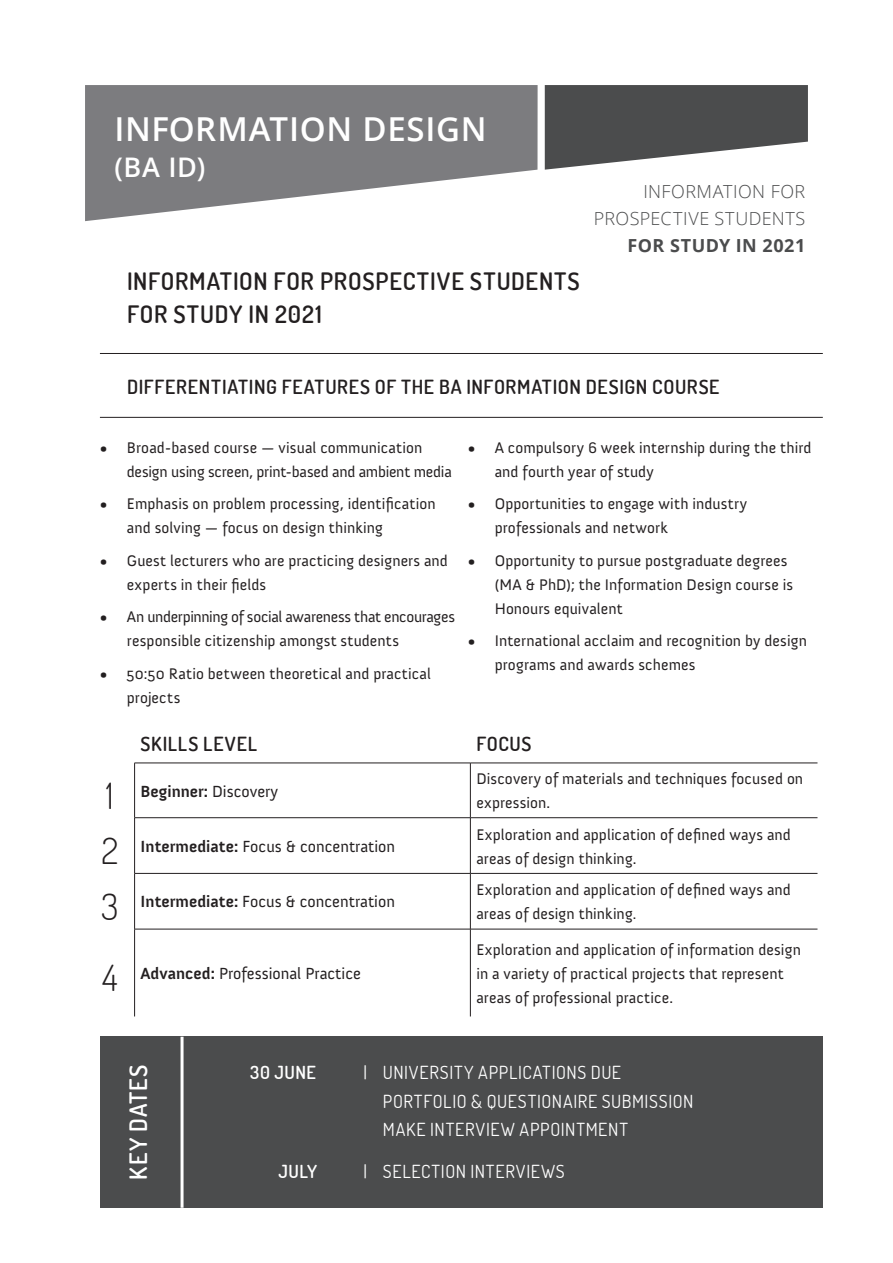
<style>
.page{position:relative;width:893px;height:1263px;background:#fff}
.page>*{position:absolute;margin:0;border:0;box-sizing:border-box;transform-origin:0 0}
.t1{font:300 36px "Terminal Dosis";color:#231f20}
.t2{font:600 33px "Open Sans";letter-spacing:.02em;color:#fff}
.t3{font:600 27px "Open Sans";color:#fff}
.t4{font:600 24px/33px "Terminal Dosis";letter-spacing:.035em;color:#231f20}
.t5{font:600 24px "Terminal Dosis";letter-spacing:.045em;color:#fff}
.t6{font:600 19.5px "Terminal Dosis";letter-spacing:.035em;color:#231f20}
.t7{font:18px "Terminal Dosis";letter-spacing:.045em;color:#fff}
.t8{font:300 18px/27px "Open Sans";letter-spacing:.02em;color:#4b4c4d;text-align:right}
.t9{font:600 18px "Terminal Dosis";letter-spacing:.025em;color:#fff}
.t10{font:16.5px "Anivers";color:#231f20}
.t11{font:700 16.5px "Anivers";color:#231f20}
.t12{font:15.75px/24px "Anivers";letter-spacing:.005em;color:#231f20}
.s1{font-weight:700}
.s2{font-weight:400}
.s3{font-size:15px}
</style>
<div class="page">
<svg style="left:85px;top:85px;width:453px;height:136px;fill:#7c7c7f"></svg>
<hr style="left:134px;top:763px;width:1px;height:54px;background:#231f20">
<hr style="left:470px;top:763px;width:1px;height:54px;background:#231f20">
<hr style="left:134px;top:817px;width:336px;height:1px;background:#231f20">
<hr style="left:134px;top:818px;width:1px;height:55px;background:#231f20">
<hr style="left:470px;top:817px;width:347px;height:1px;background:#231f20">
<hr style="left:470px;top:818px;width:1px;height:55px;background:#231f20">
<hr style="left:134px;top:873px;width:336px;height:1px;background:#231f20">
<hr style="left:470px;top:873px;width:347px;height:1px;background:#231f20">
<hr style="left:134px;top:873px;width:1px;height:56px;background:#231f20">
<hr style="left:470px;top:873px;width:1px;height:56px;background:#231f20">
<hr style="left:134px;top:929px;width:336px;height:1px;background:#231f20">
<hr style="left:134px;top:929px;width:1px;height:87px;background:#231f20">
<hr style="left:470px;top:929px;width:347px;height:1px;background:#231f20">
<hr style="left:470px;top:929px;width:1px;height:87px;background:#231f20">
<hr style="left:134px;top:763px;width:336px;height:1px;background:#231f20">
<hr style="left:470px;top:763px;width:347px;height:1px;background:#231f20">
<div style="left:100px;top:1037px;width:723px;height:171px;background:#4b4c4d"></div>
<hr style="left:181px;top:1037px;width:3px;height:171px;background:#fff">
<hr style="left:100px;top:353px;width:723px;height:1px;background:#231f20">
<hr style="left:100px;top:417px;width:723px;height:1px;background:#231f20">
<svg style="left:545px;top:85px;width:263px;height:85px"></svg>
<p class="t2" style="left:115px;top:106px;width:374px">INFORMATION DESIGN</p>
<p class="t3" style="left:115px;top:149px;width:92px">(BA ID)</p>
<p class="t4" style="left:127px;top:264px;width:454px">INFORMATION FOR PROSPECTIVE STUDENTS<br>FOR STUDY IN 2021</p>
<p class="t8" style="left:594px;top:177px;width:213px">INFORMATION FOR<br>PROSPECTIVE STUDENTS<br><span class="s1">FOR STUDY IN 2021</span></p>
<p class="t6" style="left:127px;top:374px;width:594px">DIFFERENTIATING FEATURES OF THE BA INFORMATION DESIGN COURSE</p>
<p class="t12" style="left:127px;top:435px;width:326px;text-indent:-27px">• Broad-based course — visual communication design using screen, print-based and ambient media</p>
<p class="t12" style="left:127px;top:492px;width:310px;text-indent:-27px">• Emphasis on problem processing, identification and solving — focus on design thinking</p>
<p class="t12" style="left:127px;top:548px;width:322px;text-indent:-27px">• Guest lecturers who are practicing designers and experts in their fields</p>
<p class="t12" style="left:127px;top:605px;width:330px;text-indent:-27px">• An underpinning of social awareness that encourages responsible citizenship amongst students</p>
<p class="t12" style="left:127px;top:661px;width:306px;text-indent:-27px">• 50:50 Ratio between theoretical and practical projects</p>
<p class="t12" style="left:495px;top:435px;width:318px;text-indent:-27px">• A compulsory 6 week internship during the third and fourth year of study</p>
<p class="t12" style="left:495px;top:492px;width:254px;text-indent:-27px">• Opportunities to engage with industry professionals and network</p>
<p class="t12" style="left:495px;top:548px;width:300px;text-indent:-27px">• Opportunity to pursue postgraduate degrees (MA &amp; PhD); the Information Design course is<br>Honours equivalent</p>
<p class="t12" style="left:495px;top:629px;width:314px;text-indent:-27px">• International acclaim and recognition by design programs and awards schemes</p>
<p class="t6" style="left:141px;top:731px;width:118px">SKILLS LEVEL</p>
<p class="t6" style="left:476px;top:731px;width:57px">FOCUS</p>
<p class="t1" style="left:106px;top:772px;width:9px">1</p>
<p class="t11" style="left:141px;top:782px;width:139px">Beginner: <span class="s2">Discovery</span></p>
<p class="t1" style="left:101px;top:827px;width:18px">2</p>
<p class="t10" style="left:141px;top:837px;width:256px"><span class="s1">Intermediate:</span> Focus &amp; concentration</p>
<p class="t1" style="left:101px;top:883px;width:19px">3</p>
<p class="t10" style="left:141px;top:893px;width:256px"><span class="s1">Intermediate:</span> Focus &amp; concentration</p>
<p class="t1" style="left:102px;top:954px;width:17px">4</p>
<p class="t10" style="left:141px;top:964px;width:222px"><span class="s1">Advanced:</span> Professional Practice</p>
<p class="t12" style="left:476px;top:767px;width:328px">Discovery of materials and techniques focused on expression.</p>
<p class="t12" style="left:476px;top:822px;width:316px">Exploration and application of defined ways and areas of design thinking.</p>
<p class="t12" style="left:476px;top:878px;width:316px">Exploration and application of defined ways and areas of design thinking<span class="s3">.</span></p>
<p class="t12" style="left:476px;top:938px;width:326px">Exploration and application of information design in a variety of practical projects that represent areas of professional practice.</p>
<p class="t5" style="left:123px;top:1179px;width:116px;rotate:-90deg">KEY DATES</p>
<p class="t9" style="left:250px;top:1061px;width:67px">30 JUNE</p>
<p class="t7" style="left:363px;top:1061px;width:259px">| UNIVERSITY APPLICATIONS DUE</p>
<p class="t7" style="left:383px;top:1089px;width:312px">PORTFOLIO &amp; QUESTIONAIRE SUBMISSION</p>
<p class="t7" style="left:383px;top:1118px;width:247px">MAKE INTERVIEW APPOINTMENT</p>
<p class="t9" style="left:278px;top:1160px;width:40px">JULY</p>
<p class="t7" style="left:363px;top:1160px;width:203px">| SELECTION INTERVIEWS</p>
</div>
